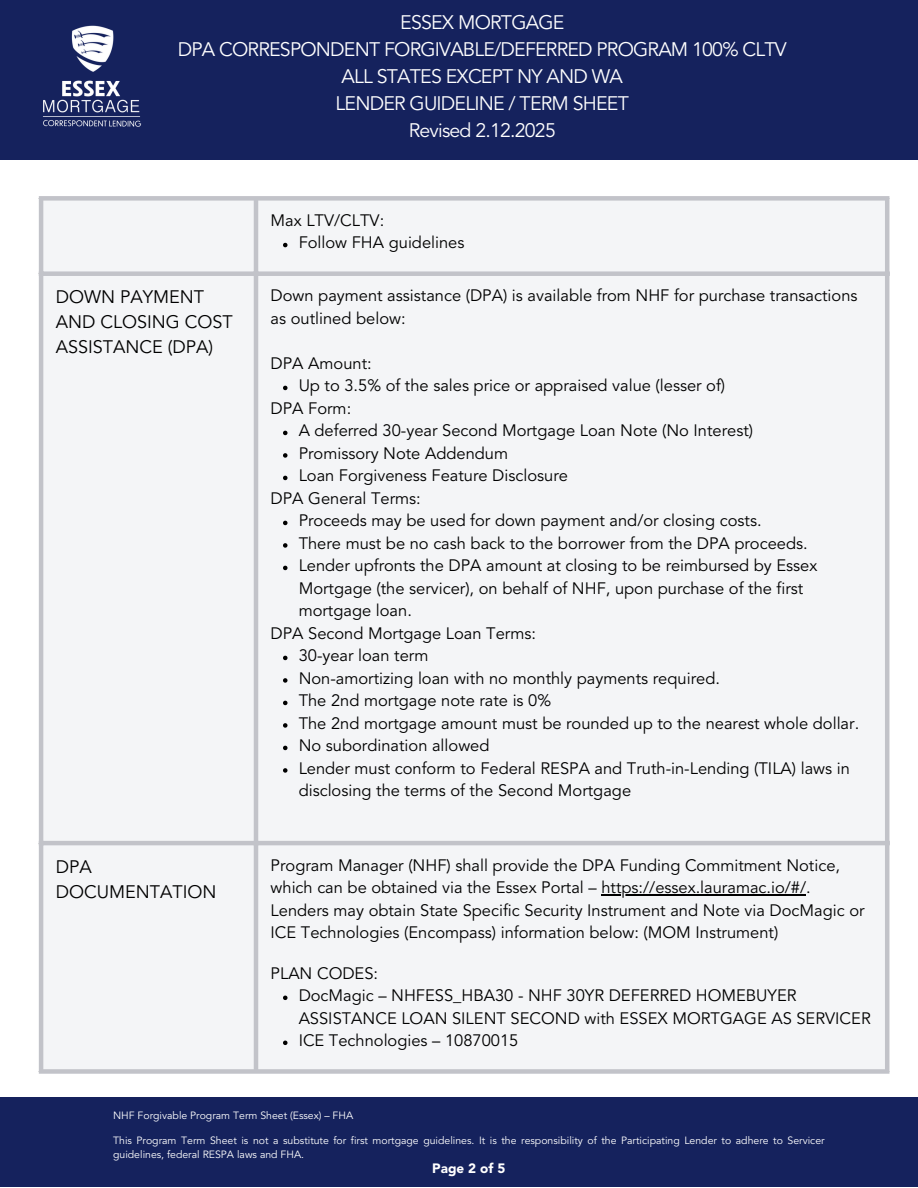
<style>
.page{position:relative;width:918px;height:1188px;background:#fff}
.page>*{position:absolute;margin:0;border:0;box-sizing:border-box;transform-origin:0 0}
.t1{font:19.5px/27px "Avenir LT Std";letter-spacing:-.04em;color:#fff;text-align:center}
.t2{font:18px/24.8px "Avenir LT Std";color:#000}
.t3{font:16.5px/22.5px "Avenir LT Std";color:#000}
.t4{font:900 13.5px "Avenir LT Std";color:#fff}
.t5{font:10.5px/14.4px "Avenir LT Std";color:#fff}
</style>
<div class="page">
<div style="left:43px;top:201px;width:842px;height:868px;background:#f4f5f7"></div>
<svg style="left:283px;top:243px;width:5px;height:4px"></svg>
<svg style="left:283px;top:386px;width:5px;height:4px"></svg>
<svg style="left:283px;top:431px;width:5px;height:4px"></svg>
<svg style="left:283px;top:453px;width:5px;height:5px"></svg>
<svg style="left:283px;top:476px;width:5px;height:4px"></svg>
<svg style="left:283px;top:521px;width:5px;height:4px"></svg>
<svg style="left:283px;top:543px;width:5px;height:5px"></svg>
<svg style="left:283px;top:566px;width:5px;height:4px"></svg>
<svg style="left:283px;top:656px;width:5px;height:4px"></svg>
<svg style="left:283px;top:678px;width:5px;height:5px"></svg>
<svg style="left:283px;top:701px;width:5px;height:4px"></svg>
<svg style="left:283px;top:723px;width:5px;height:5px"></svg>
<svg style="left:283px;top:746px;width:5px;height:4px"></svg>
<svg style="left:283px;top:768px;width:5px;height:5px"></svg>
<hr style="left:601px;top:894px;width:205px;height:1px;background:#000">
<svg style="left:283px;top:996px;width:5px;height:4px"></svg>
<svg style="left:283px;top:1041px;width:5px;height:4px"></svg>
<hr style="left:39px;top:201px;width:4px;height:868px;background:#c2c3c9">
<hr style="left:254px;top:201px;width:4px;height:868px;background:#c2c3c9">
<hr style="left:885px;top:201px;width:4px;height:868px;background:#c2c3c9">
<div style="left:39px;top:196px;width:850px;height:5px;background:#c2c3c9"></div>
<div style="left:39px;top:271px;width:850px;height:5px;background:#c2c3c9"></div>
<hr style="left:39px;top:841px;width:850px;height:4px;background:#c2c3c9">
<div style="left:39px;top:1069px;width:850px;height:5px;background:#c2c3c9"></div>
<div style="left:0;top:1097px;width:918px;height:90px;background:#15225d"></div>
<div style="left:0;top:0;width:918px;height:159px;background:#15225d"></div>
<img style="left:43px;top:25px;width:99px;height:102px">
<p class="t1" style="left:178px;top:11px;width:610px">ESSEX MORTGAGE<br>DPA CORRESPONDENT FORGIVABLE/DEFERRED PROGRAM 100% CLTV<br>ALL STATES EXCEPT NY AND WA<br>LENDER GUIDELINE / TERM SHEET<br>Revised 2.12.2025</p>
<p class="t2" style="left:56px;top:286px;width:179px">DOWN PAYMENT<br>AND CLOSING COST</p>
<p class="t2" style="left:56px;top:336px;width:159px">ASSISTANCE (DPA)</p>
<p class="t2" style="left:56px;top:856px;width:38px">DPA</p>
<p class="t2" style="left:56px;top:881px;width:162px">DOCUMENTATION</p>
<h1 class="t3" style="left:271px;top:210px;width:115px">Max LTV/CLTV:</h1>
<p class="t3" style="left:299px;top:233px;width:167px">Follow FHA guidelines</p>
<p class="t3" style="left:271px;top:286px;width:588px">Down payment assistance (DPA) is available from NHF for purchase transactions as outlined below:</p>
<p class="t3" style="left:271px;top:353px;width:103px">DPA Amount:</p>
<p class="t3" style="left:299px;top:376px;width:428px">Up to 3.5% of the sales price or appraised value (lesser of)</p>
<p class="t3" style="left:271px;top:398px;width:82px">DPA Form:</p>
<p class="t3" style="left:299px;top:421px;width:456px">A deferred 30-year Second Mortgage Loan Note (No Interest)</p>
<p class="t3" style="left:299px;top:443px;width:211px">Promissory Note Addendum</p>
<p class="t3" style="left:299px;top:466px;width:271px">Loan Forgiveness Feature Disclosure</p>
<p class="t3" style="left:271px;top:488px;width:152px">DPA General Terms:</p>
<p class="t3" style="left:299px;top:511px;width:464px">Proceeds may be used for down payment and/or closing costs.</p>
<p class="t3" style="left:299px;top:533px;width:511px">There must be no cash back to the borrower from the DPA proceeds.</p>
<p class="t3" style="left:299px;top:556px;width:520px">Lender upfronts the DPA amount at closing to be reimbursed by Essex<br>Mortgage (the servicer), on behalf of NHF, upon purchase of the first mortgage loan.</p>
<p class="t3" style="left:271px;top:623px;width:267px">DPA Second Mortgage Loan Terms:</p>
<p class="t3" style="left:299px;top:646px;width:131px">30-year loan term</p>
<p class="t3" style="left:299px;top:668px;width:423px">Non-amortizing loan with no monthly payments required.</p>
<p class="t3" style="left:299px;top:691px;width:254px">The 2nd mortgage note rate is 0%</p>
<p class="t3" style="left:299px;top:713px;width:562px">The 2nd mortgage amount must be rounded up to the nearest whole dollar.</p>
<p class="t3" style="left:299px;top:736px;width:192px">No subordination allowed</p>
<p class="t3" style="left:299px;top:758px;width:553px">Lender must conform to Federal RESPA and Truth-in-Lending (TILA) laws in disclosing the terms of the Second Mortgage</p>
<p class="t3" style="left:271px;top:855px;width:571px">Program Manager (NHF) shall provide the DPA Funding Commitment Notice, which can be obtained via the Essex Portal – https://essex.lauramac.io/#/.</p>
<p class="t3" style="left:271px;top:900px;width:595px">Lenders may obtain State Specific Security Instrument and Note via DocMagic or<br>ICE Technologies (Encompass) information below: (MOM Instrument)</p>
<p class="t3" style="left:299px;top:963px;width:574px;text-indent:-28px">PLAN CODES:<br>DocMagic – NHFESS_HBA30 - NHF 30YR DEFERRED HOMEBUYER<br>ASSISTANCE LOAN SILENT SECOND with ESSEX MORTGAGE AS SERVICER</p>
<p class="t3" style="left:299px;top:1031px;width:221px">ICE Technologies – 10870015</p>
<p class="t5" style="left:113px;top:1109px;width:242px">NHF Forgivable Program Term Sheet (Essex) – FHA</p>
<p class="t5" style="left:113px;top:1134px;width:713px">This Program Term Sheet is not a substitute for first mortgage guidelines. It is the responsibility of the Participating Lender to adhere to Servicer guidelines, federal RESPA laws and FHA.</p>
<p class="t4" style="left:432px;top:1163px;width:75px">Page 2 of 5</p>
</div>
